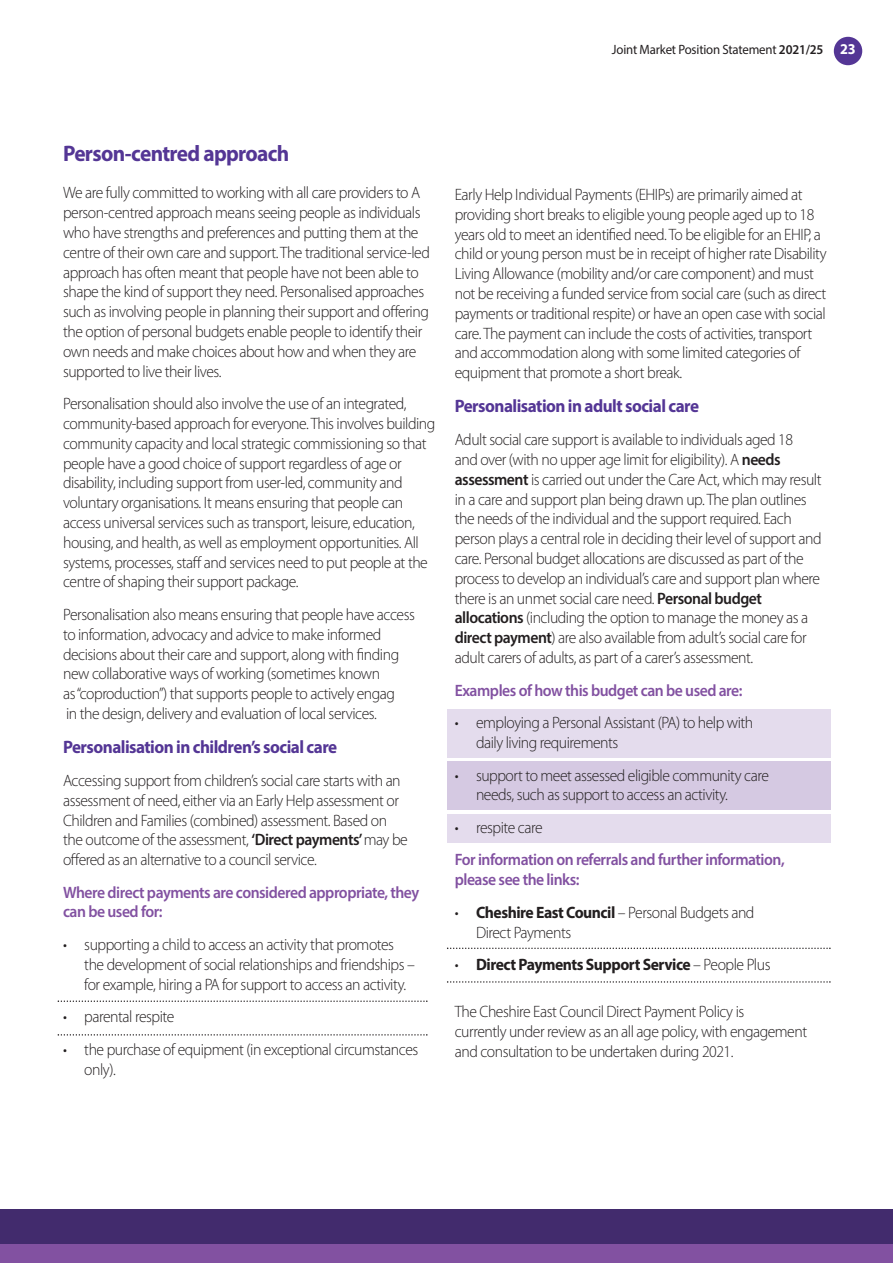
<style>
.page{position:relative;width:893px;height:1263px;background:#fff}
.page>*{position:absolute;margin:0;border:0;box-sizing:border-box;transform-origin:0 0}
.t1{font:700 22.5px "Myriad Pro";letter-spacing:-.03em;color:#543695;scale:.95 1}
.t2{font:700 18px "Myriad Pro";letter-spacing:-.03em;color:#543695;scale:.95 1}
.t3{font:300 16.5px/19.8px "Myriad Pro";letter-spacing:-.03em;color:#231f20;scale:.95 1}
.t4{font:600 16.5px/19.8px "Myriad Pro";letter-spacing:-.03em;color:#8251a1;scale:.95 1}
.t5{font:700 16.5px "Myriad Pro";letter-spacing:-.03em;color:#231f20;scale:.95 1}
.t6{font:13.5px "Myriad Pro";letter-spacing:-.015em;color:#231f20;scale:.95 1}
.s1{font-weight:600}
.s2{font-weight:700;font-size:15px;color:#fff}
.s3{font-weight:700}
.s4{font-weight:300}
</style>
<div class="page">
<div style="left:447px;top:709px;width:384px;height:49px;background:#e4dced"></div>
<div style="left:447px;top:761px;width:384px;height:48px;background:#d5c9e2"></div>
<div style="left:447px;top:814px;width:384px;height:29px;background:#e4dced"></div>
<div style="left:834px;top:37px;width:28px;height:28px;background:#543695;border-radius:50%"></div>
<div style="left:0;top:1209px;width:893px;height:54px;background:#422b6d"></div>
<div style="left:0;top:1244px;width:893px;height:19px;background:#8251a1"></div>
<svg style="left:447px;top:947px;width:384px;height:2px"></svg>
<svg style="left:447px;top:981px;width:384px;height:2px"></svg>
<svg style="left:58px;top:1000px;width:370px;height:2px"></svg>
<svg style="left:58px;top:1034px;width:370px;height:1px"></svg>
<p class="t6" style="left:612px;top:45px;width:258px">Joint Market Position Statement <span class="s1">2021/25</span> <span class="s2">23</span></p>
<h1 class="t1" style="left:63px;top:145px;width:240px">Person-centred approach</h1>
<p class="t3" style="left:63px;top:184px;width:388px">We are fully committed to working with all care providers to A person-centred approach means seeing people as individuals who have strengths and preferences and putting them at the centre of their own care and support. The traditional service-led approach has often meant that people have not been able to shape the kind of support they need. Personalised approaches such as involving people in planning their support and offering the option of personal budgets enable people to identify their own needs and make choices about how and when they are supported to live their lives.</p>
<p class="t3" style="left:63px;top:395px;width:393px">Personalisation should also involve the use of an integrated, community-based approach for everyone. This involves building community capacity and local strategic commissioning so that people have a good choice of support regardless of age or disability, including support from user-led, community and voluntary organisations. It means ensuring that people can access universal services such as transport, leisure, education, housing, and health, as well as employment opportunities. All systems, processes, staff and services need to put people at the centre of shaping their support package.</p>
<p class="t3" style="left:63px;top:606px;width:372px">Personalisation also means ensuring that people have access to information, advocacy and advice to make informed decisions about their care and support, along with finding new collaborative ways of working (sometimes known as“coproduction”) that supports people to actively engag<br>in the design, delivery and evaluation of local services.</p>
<p class="t2" style="left:63px;top:740px;width:290px">Personalisation in children’s social care</p>
<p class="t3" style="left:63px;top:772px;width:364px">Accessing support from children’s social care starts with an assessment of need, either via an Early Help assessment or Children and Families (combined) assessment. Based on the outcome of the assessment, <span class="s1">‘Direct payments’</span>may be offered as an alternative to a council service.</p>
<p class="t4" style="left:63px;top:883px;width:377px">Where direct payments are considered appropriate, they can be used for:</p>
<p class="t3" style="left:84px;top:936px;width:349px;text-indent:-21px">• supporting a child to access an activity that promotes the development of social relationships and friendships – for example, hiring a PA for support to access an activity.</p>
<p class="t3" style="left:63px;top:1008px;width:119px">• parental respite</p>
<p class="t3" style="left:84px;top:1041px;width:353px;text-indent:-21px">• the purchase of equipment (in exceptional circumstances only).</p>
<p class="t3" style="left:455px;top:186px;width:393px">Early Help Individual Payments (EHIPs) are primarily aimed at providing short breaks to eligible young people aged up to 18 years old to meet an identified need. To be eligible for an EHIP, a child or young person must be in receipt of higher rate Disability Living Allowance (mobility and/or care component) and must not be receiving a funded service from social care (such as direct payments or traditional respite) or have an open case with social care. The payment can include the costs of activities, transport and accommodation along with some limited categories of equipment that promote a short break.</p>
<p class="t2" style="left:455px;top:399px;width:259px">Personalisation in adult social care</p>
<p class="t3" style="left:455px;top:431px;width:388px">Adult social care support is available to individuals aged 18<br>and over (with no upper age limit for eligibility). A <span class="s1">needs assessment</span> is carried out under the Care Act, which may result in a care and support plan being drawn up. The plan outlines the needs of the individual and the support required. Each person plays a central role in deciding their level of support and care. Personal budget allocations are discussed as part of the process to develop an individual’s care and support plan where there is an unmet social care need. <span class="s1">Personal budget allocations</span> (including the option to manage the money as a <span class="s1">direct payment</span>) are also available from adult’s social care for adult carers of adults, as part of a carer’s assessment.</p>
<p class="t4" style="left:455px;top:681px;width:304px">Examples of how this budget can be used are:</p>
<p class="t3" style="left:476px;top:714px;width:293px;text-indent:-21px">• employing a Personal Assistant (PA) to help with daily living requirements</p>
<p class="t3" style="left:476px;top:766px;width:310px;text-indent:-21px">• support to meet assessed eligible community care needs, such as support to access an activity.</p>
<p class="t3" style="left:455px;top:819px;width:94px">• respite care</p>
<p class="t4" style="left:455px;top:851px;width:349px">For information on referrals and further information, please see the links:</p>
<p class="t3" style="left:476px;top:904px;width:295px;text-indent:-21px">• <span class="s3">Cheshire East Council</span> – Personal Budgets and<br>Direct Payments</p>
<p class="t5" style="left:455px;top:958px;width:334px"><span class="s4">•</span> Direct Payments Support Service <span class="s4">– People Plus</span></p>
<p class="t3" style="left:455px;top:1003px;width:372px">The Cheshire East Council Direct Payment Policy is<br>currently under review as an all age policy, with engagement and consultation to be undertaken during 2021.</p>
</div>
